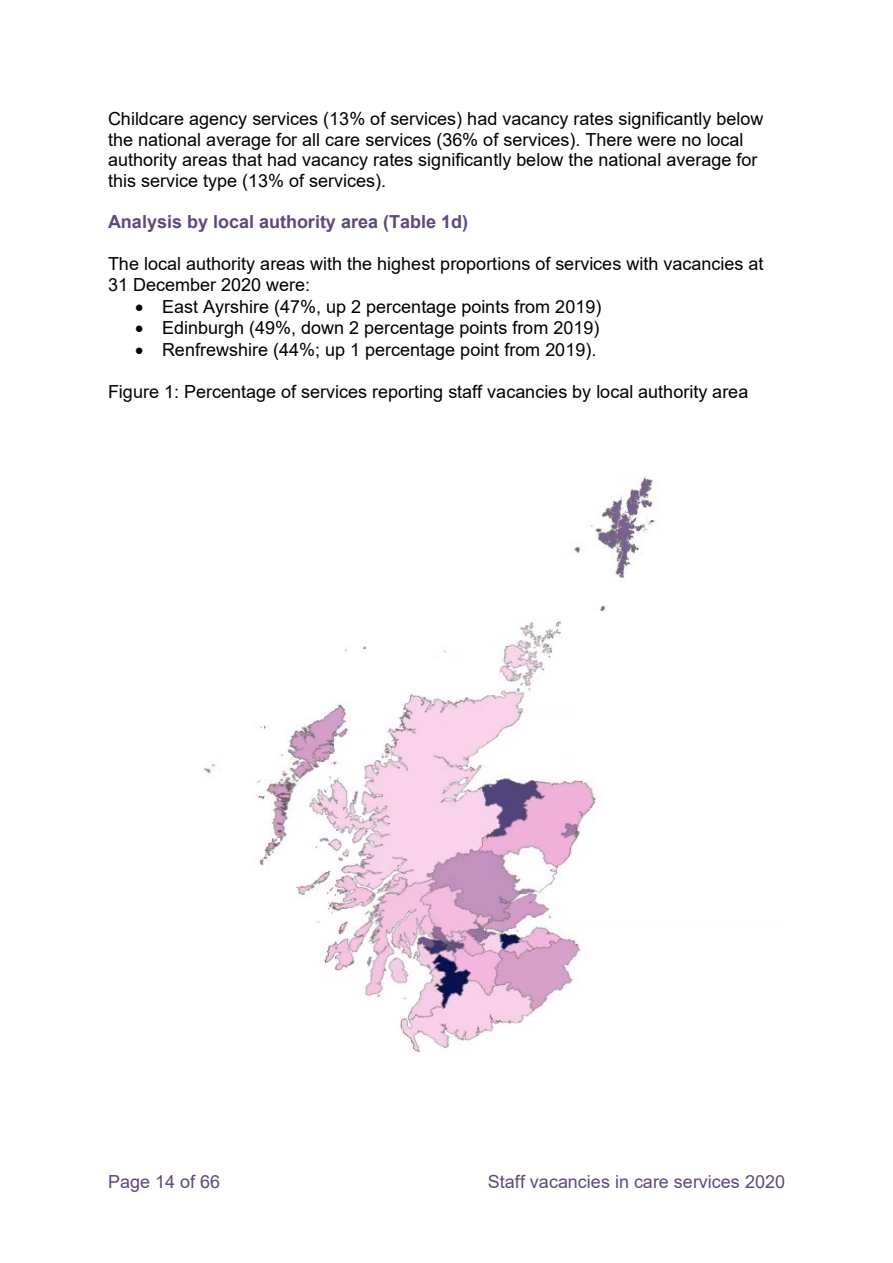
<style>
.page{position:relative;width:893px;height:1263px;background:#fff}
.page>*{position:absolute;margin:0;border:0;box-sizing:border-box;transform-origin:0 0}
.t1{font:18px/20.7px "Arial";color:#000}
.t2{font:18px "Arial";letter-spacing:.005em;color:#5f497a}
.t3{font:700 18px "Arial";color:#5f497a}
</style>
<div class="page">
<img style="left:204px;top:477px;width:451px;height:575px">
<p class="t1" style="left:108px;top:108px;width:657px">Childcare agency services (13% of services) had vacancy rates significantly below the national average for all care services (36% of services). There were no local authority areas that had vacancy rates significantly below the national average for this service type (13% of services).</p>
<h3 class="t3" style="left:108px;top:209px;width:362px">Analysis by local authority area (Table 1d)</h3>
<p class="t1" style="left:108px;top:253px;width:657px">The local authority areas with the highest proportions of services with vacancies at<br>31 December 2020 were:</p>
<p class="t1" style="left:135px;top:296px;width:468px">• East Ayrshire (47%, up 2 percentage points from 2019)</p>
<p class="t1" style="left:135px;top:317px;width:466px">• Edinburgh (49%, down 2 percentage points from 2019)</p>
<p class="t1" style="left:135px;top:339px;width:463px">• Renfrewshire (44%; up 1 percentage point from 2019).</p>
<p class="t1" style="left:108px;top:381px;width:642px">Figure 1: Percentage of services reporting staff vacancies by local authority area</p>
<p class="t2" style="left:108px;top:1169px;width:114px">Page 14 of 66</p>
<p class="t2" style="left:488px;top:1169px;width:299px">Staff vacancies in care services 2020</p>
</div>
